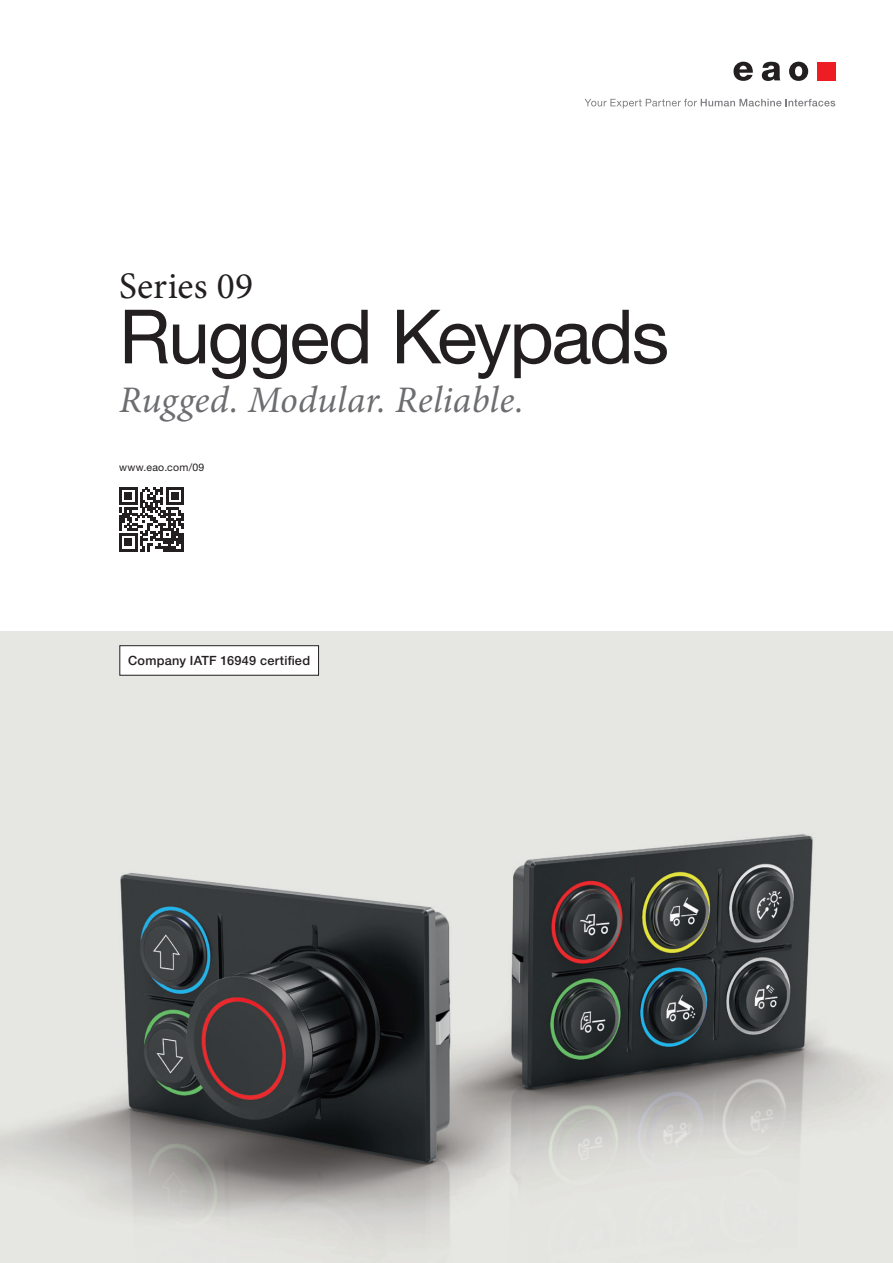
<style>
.page{position:relative;width:893px;height:1263px;background:#fff}
.page>*{position:absolute;margin:0;border:0;box-sizing:border-box;transform-origin:0 0}
.t1{font:75px "Helvetica Neue LT Std";letter-spacing:-.03em;color:#231f20}
.t2{font:italic 37.5px "Minion Pro";letter-spacing:.005em;color:#6c6d70}
.t3{font:37.5px "Minion Pro";letter-spacing:.01em;color:#231f20}
.t4{font:500 12.75px "Helvetica Neue LT Std";letter-spacing:.02em;color:#231f20}
.t5{font:10.5px "Helvetica Neue LT Std";letter-spacing:.025em;color:#231f20}
</style>
<div class="page">
<svg style="left:584px;top:99px;width:251px;height:9px"></svg>
<div style="left:817px;top:62px;width:19px;height:18px;background:#ee1d23"></div>
<svg style="left:789px;top:62px;width:19px;height:19px"></svg>
<svg style="left:762px;top:62px;width:18px;height:19px"></svg>
<svg style="left:733px;top:62px;width:20px;height:19px"></svg>
<img style="left:0;top:631px;width:893px;height:632px">
<div style="left:120px;top:646px;width:199px;height:29px;background:#fff"></div>
<div style="left:119px;top:645px;width:200px;height:31px;border:1px solid #231f20"></div>
<svg style="left:119px;top:487px;width:65px;height:64px"></svg>
<h2 class="t3" style="left:119px;top:261px;width:136px">Series 09</h2>
<h1 class="t1" style="left:119px;top:292px;width:552px">Rugged Keypads</h1>
<h2 class="t2" style="left:119px;top:374px;width:406px">Rugged. Modular. Reliable.</h2>
<p class="t5" style="left:119px;top:461px;width:87px">www.eao.com/09</p>
<p class="t4" style="left:128px;top:653px;width:183px">Company IATF 16949 certified</p>
</div>
